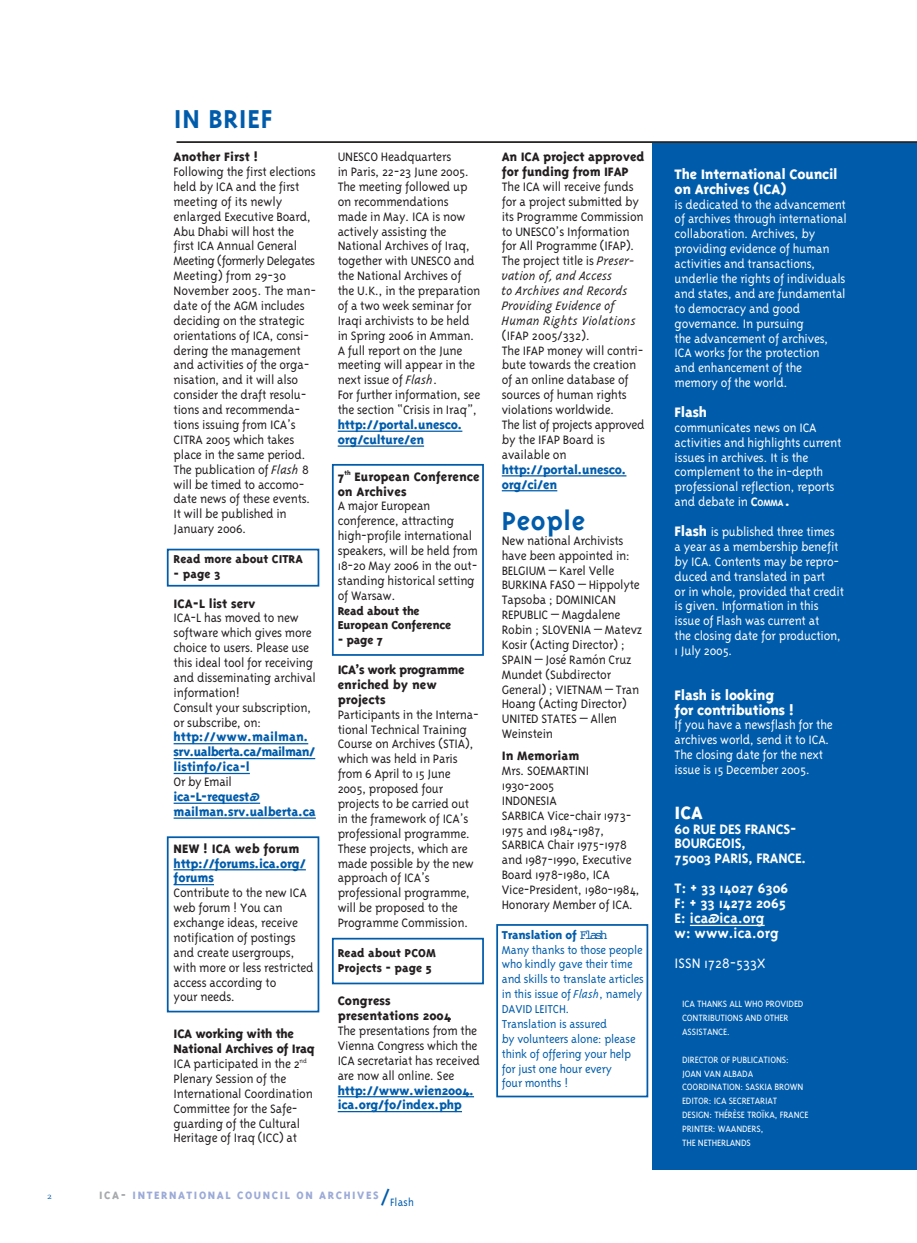
<style>
.page{position:relative;width:917px;height:1243px;background:#fff}
.page>*{position:absolute;margin:0;border:0;box-sizing:border-box;transform-origin:0 0}
.t1{font:700 29.75px "Triplex";letter-spacing:.025em;color:#005cab}
.t2{font:800 20.3px "Triplex";color:#fff}
.t3{font:700 15.75px/15px "Triplex";letter-spacing:-.015em;color:#fff}
.t4{font:800 15.75px/14.7px "Triplex";letter-spacing:-.015em;color:#fff}
.t5{font:300 15.75px "Triplex";color:#fff}
.t6{font:300 14px/14.7px "Triplex";letter-spacing:-.015em;color:#231f20}
.t7{font:300 14px/14.7px "Triplex";letter-spacing:-.015em;color:#fff}
.t8{font:800 14px/14.7px "Triplex";letter-spacing:-.015em;color:#005cab}
.t9{font:800 14px/14.7px "Triplex";color:#231f20}
.t10{font:300 13.3px/14.7px "Triplex";letter-spacing:-.015em;color:#005cab}
.t11{font:800 13.3px/14.7px "Triplex";color:#231f20}
.t12{font:800 12.25px "Triplex";letter-spacing:.13em;color:#9cabd7}
.t13{font:300 10.5px/14px "Triplex";letter-spacing:-.015em;color:#fff}
.t14{font:9.8px "Celeste";color:#005cab}
.s1{font-style:italic}
.s2{font-weight:800}
.s3{color:#a7a9ac}
.s4{font-weight:300;font-size:26.25px;color:#005cab}
.s5{font-weight:300;color:#005cab}
.s6{font-family:"Courier";font-weight:400}
.s7{font-weight:700}
.s8{font-weight:700;font-size:10.5px}
.s9{font-weight:800;font-size:15.75px}
</style>
<div class="page">
<svg style="left:166px;top:463px;width:318px;height:550px"></svg>
<hr style="left:174px;top:743px;width:134px;height:1px;background:#005cab">
<hr style="left:174px;top:758px;width:141px;height:1px;background:#005cab">
<hr style="left:174px;top:773px;width:76px;height:1px;background:#005cab">
<hr style="left:174px;top:802px;width:75px;height:2px;background:#005cab">
<svg style="left:249px;top:802px;width:11px;height:2px"></svg>
<hr style="left:174px;top:817px;width:142px;height:1px;background:#005cab">
<hr style="left:174px;top:869px;width:132px;height:1px;background:#005cab">
<hr style="left:174px;top:884px;width:40px;height:1px;background:#005cab">
<hr style="left:338px;top:430px;width:124px;height:2px;background:#005cab">
<hr style="left:338px;top:445px;width:86px;height:2px;background:#005cab">
<hr style="left:338px;top:1096px;width:136px;height:1px;background:#005cab">
<hr style="left:338px;top:1111px;width:124px;height:1px;background:#005cab">
<hr style="left:502px;top:475px;width:124px;height:1px;background:#005cab">
<hr style="left:502px;top:490px;width:55px;height:1px;background:#005cab">
<div style="left:653px;top:143px;width:264px;height:1026px;background:#005cab"></div>
<hr style="left:690px;top:924px;width:75px;height:2px;background:#fff">
<hr style="left:177px;top:141px;width:740px;height:2px;background:#231f20">
<div style="left:496px;top:924px;width:152px;height:173px;border:2px solid #005cab"></div>
<p class="t14" style="left:47px;top:1191px;width:6px">2</p>
<h1 class="t1" style="left:174px;top:107px;width:100px">IN BRIEF</h1>
<p class="t9" style="left:174px;top:150px;width:86px">Another First !</p>
<p class="t6" style="left:174px;top:165px;width:144px">Following the first elections held by ICA and the first meeting of its newly enlarged Executive Board,<br>Abu Dhabi will host the first ICA Annual General<br>Meeting (formerly Delegates<br>Meeting) from 29-30<br>November 2005. The man&shy;date of the AGM includes deciding on the strategic orientations of ICA, consi&shy;dering the management and activities of the orga&shy;nisation, and it will also consider the draft resolu&shy;tions and recommenda&shy;tions issuing from ICA’s<br>CITRA 2005 which takes place in the same period.<br>The publication of <span class="s1">Flash</span> 8 will be timed to accomo&shy;date news of these events.<br>It will be published in<br>January 2006.</p>
<p class="t11" style="left:174px;top:552px;width:131px">Read more about CITRA</p>
<p class="t11" style="left:174px;top:567px;width:48px">- page 3</p>
<p class="t9" style="left:174px;top:597px;width:84px">ICA-L list serv</p>
<p class="t6" style="left:174px;top:611px;width:144px">ICA-L has moved to new software which gives more choice to users. Please use this ideal tool for receiving and disseminating archival information!<br>Consult your subscription, or subscribe, on:</p>
<p class="t8" style="left:174px;top:730px;width:143px">http://www.mailman. srv.ualberta.ca/mailman/ listinfo/ica-l</p>
<p class="t6" style="left:174px;top:775px;width:60px">Or by Email</p>
<p class="t8" style="left:174px;top:790px;width:144px">ica-L-request@ mailman.srv.ualberta.ca</p>
<p class="t9" style="left:174px;top:842px;width:127px">NEW ! ICA web forum</p>
<p class="t8" style="left:174px;top:856px;width:134px">http://forums.ica.org/ forums</p>
<p class="t6" style="left:174px;top:886px;width:142px">Contribute to the new ICA web forum ! You can exchange ideas, receive notification of postings and create usergroups, with more or less restricted access according to<br>your needs.</p>
<p class="t6" style="left:174px;top:1027px;width:143px"><span class="s2">ICA working with the<br>National Archives of Iraq<br></span>ICA participated in the 2<sup>nd<br></sup>Plenary Session of the<br>International Coordination<br>Committee for the Safe&shy;guarding of the Cultural<br>Heritage of Iraq (ICC) at</p>
<p class="t6" style="left:338px;top:150px;width:144px">UNESCO Headquarters<br>in Paris, 22-23 June 2005.<br>The meeting followed up on recommendations made in May. ICA is now actively assisting the<br>National Archives of Iraq, together with UNESCO and the National Archives of the U.K., in the preparation of a two week seminar for<br>Iraqi archivists to be held in Spring 2006 in Amman.<br>A full report on the June meeting will appear in the next issue of <span class="s1">Flash</span>.<br>For further information, see the section “Crisis in Iraq”,</p>
<p class="t8" style="left:338px;top:418px;width:126px">http://portal.unesco. org/culture/en</p>
<p class="t9" style="left:338px;top:470px;width:144px">7<sup>th</sup> European Conference on Archives</p>
<p class="t6" style="left:338px;top:499px;width:142px">A major European conference, attracting high-profile international speakers, will be held from<br>18-20 May 2006 in the out&shy;standing historical setting of Warsaw.</p>
<p class="t11" style="left:338px;top:604px;width:115px">Read about the<br>European Conference</p>
<p class="t11" style="left:338px;top:634px;width:47px">- page 7</p>
<p class="t9" style="left:338px;top:663px;width:128px">ICA’s work programme enriched by new projects</p>
<p class="t6" style="left:338px;top:708px;width:143px">Participants in the Interna&shy;tional Technical Training<br>Course on Archives (STIA), which was held in Paris from 6 April to 15 June<br>2005, proposed four projects to be carried out in the framework of ICA’s professional programme.<br>These projects, which are made possible by the new approach of ICA’s professional programme, will be proposed to the<br>Programme Commission.</p>
<p class="t11" style="left:338px;top:946px;width:100px">Read about PCOM<br>Projects - page 5</p>
<p class="t9" style="left:338px;top:994px;width:115px">Congress presentations 2004</p>
<p class="t6" style="left:338px;top:1024px;width:144px">The presentations from the<br>Vienna Congress which the<br>ICA secretariat has received are now all online. See</p>
<p class="t8" style="left:338px;top:1083px;width:138px">http://www.wien2004. ica.org/fo/index.php</p>
<p class="t12" style="left:99px;top:1190px;width:316px"><span class="s3">ICA-</span> INTERNATIONAL COUNCIL ON ARCHIVES<span class="s4">/</span><span class="s5">Flash</span></p>
<p class="t9" style="left:502px;top:150px;width:144px">An ICA project approved for funding from IFAP</p>
<p class="t6" style="left:502px;top:180px;width:143px">The ICA will receive funds for a project submitted by its Programme Commission to UNESCO’s Information for All Programme (IFAP).<br>The project title is <span class="s1">Preser&shy;vation of, and Access<br>to Archives and Records<br>Providing Evidence of<br>Human Rights Violations</span></p>
<p class="t6" style="left:502px;top:329px;width:144px">(IFAP 2005/332).<br>The IFAP money will contri&shy;bute towards the creation of an online database of sources of human rights violations worldwide.<br>The list of projects approved by the IFAP Board is available on</p>
<p class="t8" style="left:502px;top:463px;width:126px">http://portal.unesco. org/ci/en</p>
<h1 class="t1" style="left:502px;top:509px;width:85px">People</h1>
<p class="t6" style="left:502px;top:534px;width:142px">New national Archivists have been appointed in:<br>BELGIUM – Karel Velle<br>BURKINA FASO – Hippolyte<br>Tapsoba ; DOMINICAN<br>REPUBLIC – Magdalene<br>Robin ; SLOVENIA – Matevz<br>Kosir (Acting Director) ;<br>SPAIN – José Ramón Cruz<br>Mundet (Subdirector<br>General) ; VIETNAM – Tran<br>Hoang (Acting Director)<br>UNITED STATES – Allen<br>Weinstein</p>
<p class="t9" style="left:502px;top:749px;width:79px">In Memoriam</p>
<p class="t6" style="left:502px;top:764px;width:139px">Mrs. SOEMARTINI<br>1930-2005<br>INDONESIA<br>SARBICA Vice-chair 1973-<br>1975 and 1984-1987,<br>SARBICA Chair 1975-1978 and 1987-1990, Executive<br>Board 1978-1980, ICA<br>Vice-President, 1980-1984,<br>Honorary Member of ICA.</p>
<p class="t10" style="left:502px;top:928px;width:144px"><span class="s2">Translation of</span> <span class="s6">Flash<br></span>Many thanks to those people who kindly gave their time and skills to translate articles in this issue of <span class="s1">Flash</span>, namely<br>DAVID LEITCH.<br>Translation is assured<br>by volunteers alone: please think of offering your help for just one hour every<br>four months !</p>
<p class="t4" style="left:675px;top:168px;width:165px">The International Council on Archives (ICA)</p>
<p class="t7" style="left:675px;top:198px;width:174px">is dedicated to the advancement of archives through international collaboration. Archives, by providing evidence of human activities and transactions, underlie the rights of individuals and states, and are fundamental to democracy and good governance. In pursuing<br>the advancement of archives,<br>ICA works for the protection<br>and enhancement of the memory of the world.</p>
<p class="t4" style="left:675px;top:406px;width:34px">Flash</p>
<p class="t7" style="left:675px;top:421px;width:168px">communicates news on ICA activities and highlights current issues in archives. It is the complement to the in-depth professional reflection, reports and debate in <span class="s7">C</span><span class="s8">OMMA</span><span class="s6">.</span></p>
<p class="t7" style="left:675px;top:525px;width:171px"><span class="s9">Flash</span> is published three times a year as a membership benefit by ICA. Contents may be repro&shy;duced and translated in part<br>or in whole, provided that credit is given. Information in this issue of Flash was current at<br>the closing date for production,<br>1 July 2005.</p>
<p class="t4" style="left:675px;top:688px;width:121px">Flash is looking for contributions !</p>
<p class="t7" style="left:675px;top:718px;width:160px">If you have a newsflash for the archives world, send it to ICA.<br>The closing date for the next issue is 15 December 2005.</p>
<h2 class="t2" style="left:675px;top:804px;width:30px">ICA</h2>
<p class="t3" style="left:675px;top:822px;width:133px">60 RUE DES FRANCS-<br>BOURGEOIS,<br>75003 PARIS, FRANCE.</p>
<p class="t3" style="left:675px;top:881px;width:115px">T: + 33 14027 6306<br>F: + 33 14272 2065<br>E: ica@ica.org<br>w: www.ica.org</p>
<p class="t5" style="left:675px;top:956px;width:92px">ISSN 1728-533X</p>
<p class="t13" style="left:682px;top:998px;width:123px">ICA THANKS ALL WHO PROVIDED<br>CONTRIBUTIONS AND OTHER<br>ASSISTANCE.</p>
<p class="t13" style="left:682px;top:1053px;width:128px">DIRECTOR OF PUBLICATIONS:<br>JOAN VAN ALBADA<br>COORDINATION: SASKIA BROWN<br>EDITOR: ICA SECRETARIAT<br>DESIGN: THÉRÈSE TROÏKA, FRANCE<br>PRINTER: WAANDERS,<br>THE NETHERLANDS</p>
</div>
